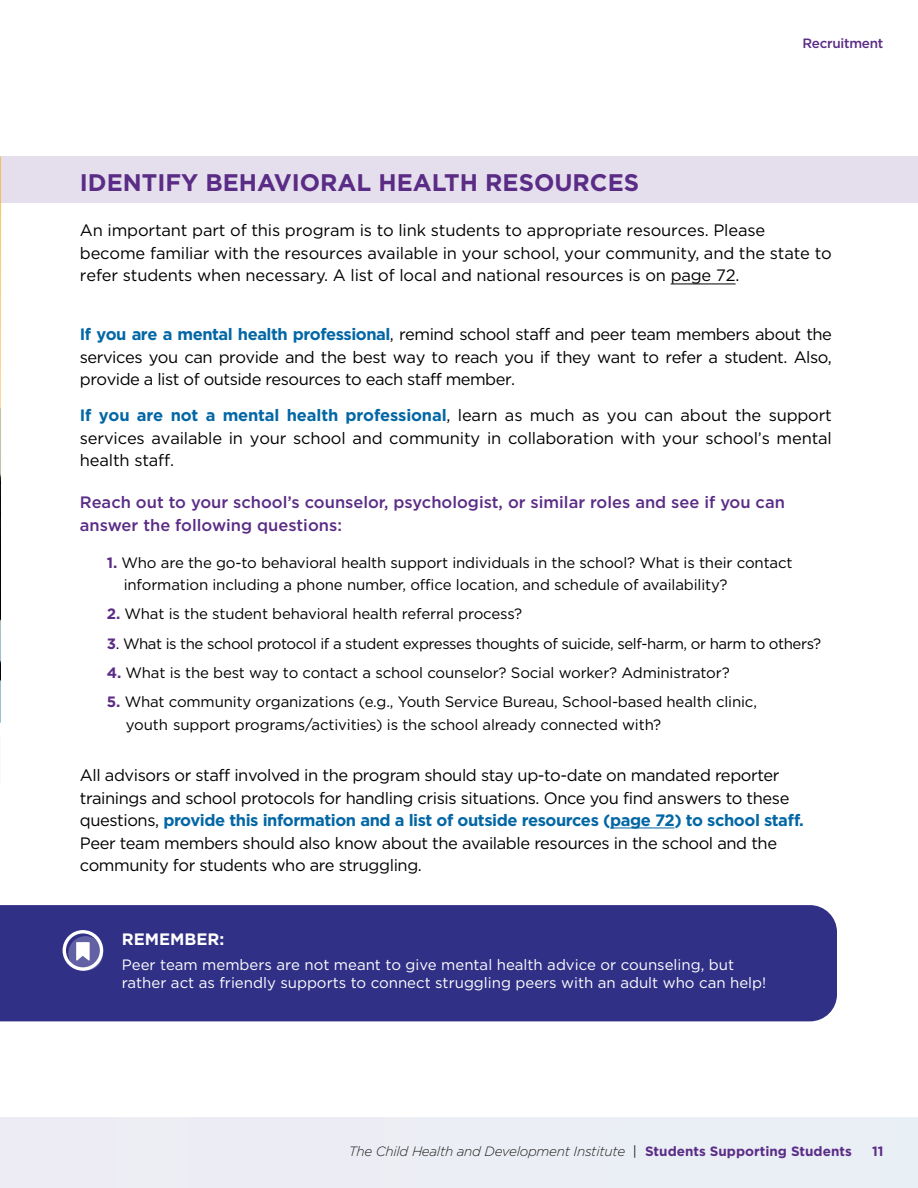
<style>
.page{position:relative;width:918px;height:1188px;background:#fff}
.page>*{position:absolute;margin:0;border:0;box-sizing:border-box;transform-origin:0 0}
.t1{font:700 24px "Gotham";color:#5b2c86}
.t2{font:16.5px/22.5px "Gotham";letter-spacing:-.025em;color:#000}
.t3{font:500 16.5px/22.5px "Gotham";color:#5b2c86}
.t4{font:700 16.5px "Gotham";color:#fff}
.t5{font:15px/22.5px "Gotham";letter-spacing:-.01em;color:#000}
.t6{font:15px/18px "Gotham";color:#fff}
.t7{font:15px "Gotham";letter-spacing:-.03em;color:#000}
.t8{font:italic 300 13.5px "Gotham";letter-spacing:-.02em;color:#221f1f}
.t9{font:500 13.5px "Gotham";letter-spacing:-.02em;color:#5b2c86}
.t10{font:700 13.5px "Gotham";color:#5b2c86}
.s1{font-weight:700;color:#0367a5}
.s2{font-weight:700;color:#5b2c86}
.s3{font-weight:400;font-style:normal}
.s4{font-weight:700;font-style:normal;color:#5b2c86}
</style>
<div class="page">
<div style="left:0;top:1118px;width:918px;height:70px;background:#ebeef5"></div>
<div style="left:0;top:905px;width:837px;height:116px;background:#303087"></div>
<div style="left:0;top:156px;width:918px;height:46px;background:#e5dfed"></div>
<hr style="left:610px;top:828px;width:64px;height:1px;background:#0367a5">
<hr style="left:671px;top:284px;width:65px;height:1px;background:#000">
<svg style="left:0;top:157px;width:1px;height:111px"></svg>
<img style="left:0;top:268px;width:1px;height:455px">
<svg style="left:63px;top:930px;width:40px;height:41px"></svg>
<p class="t9" style="left:802px;top:34px;width:83px">Recruitment</p>
<h1 class="t1" style="left:80px;top:167px;width:561px">IDENTIFY BEHAVIORAL HEALTH RESOURCES</h1>
<p class="t2" style="left:80px;top:219px;width:753px">An important part of this program is to link students to appropriate resources. Please become familiar with the resources available in your school, your community, and the state to refer students when necessary. A list of local and national resources is on page 72.</p>
<p class="t2" style="left:80px;top:323px;width:754px;text-align:justify"><span class="s1">If you are a mental health professional</span>, remind school staff and peer team members about the services you can provide and the best way to reach you if they want to refer a student. Also, provide a list of outside resources to each staff member.</p>
<p class="t2" style="left:80px;top:403px;width:754px;text-align:justify"><span class="s1">If you are not a mental health professional</span>, learn as much as you can about the support services available in your school and community in collaboration with your school’s mental health staff.</p>
<p class="t3" style="left:80px;top:491px;width:707px">Reach out to your school’s counselor, psychologist, or similar roles and see if you can answer the following questions:</p>
<p class="t5" style="left:124px;top:551px;width:670px;text-indent:-17px"><span class="s2">1.</span> Who are the go-to behavioral health support individuals in the school? What is their contact information including a phone number, office location, and schedule of availability?</p>
<p class="t5" style="left:107px;top:602px;width:417px"><span class="s2">2.</span> What is the student behavioral health referral process?</p>
<p class="t7" style="left:107px;top:634px;width:716px"><span class="s2">3</span>. What is the school protocol if a student expresses thoughts of suicide, self-harm, or harm to others?</p>
<p class="t5" style="left:107px;top:661px;width:624px"><span class="s2">4.</span> What is the best way to contact a school counselor? Social worker? Administrator?</p>
<p class="t5" style="left:126px;top:690px;width:633px;text-indent:-19px"><span class="s2">5.</span> What community organizations (e.g., Youth Service Bureau, School-based health clinic, youth support programs/activities) is the school already connected with?</p>
<p class="t2" style="left:80px;top:764px;width:725px">All advisors or staff involved in the program should stay up-to-date on mandated reporter trainings and school protocols for handling crisis situations. Once you find answers to these questions, <span class="s1">provide this information and a list of outside resources (page 72) to school staff.<br></span>Peer team members should also know about the available resources in the school and the community for students who are struggling.</p>
<p class="t4" style="left:122px;top:928px;width:104px">REMEMBER:</p>
<p class="t6" style="left:122px;top:955px;width:646px">Peer team members are not meant to give mental health advice or counseling, but rather act as friendly supports to connect struggling peers with an adult who can help!</p>
<p class="t8" style="left:349px;top:1142px;width:505px">The Child Health and Development Institute <span class="s3">|</span> <span class="s4">Students Supporting Students</span></p>
<p class="t10" style="left:872px;top:1142px;width:13px">11</p>
</div>
